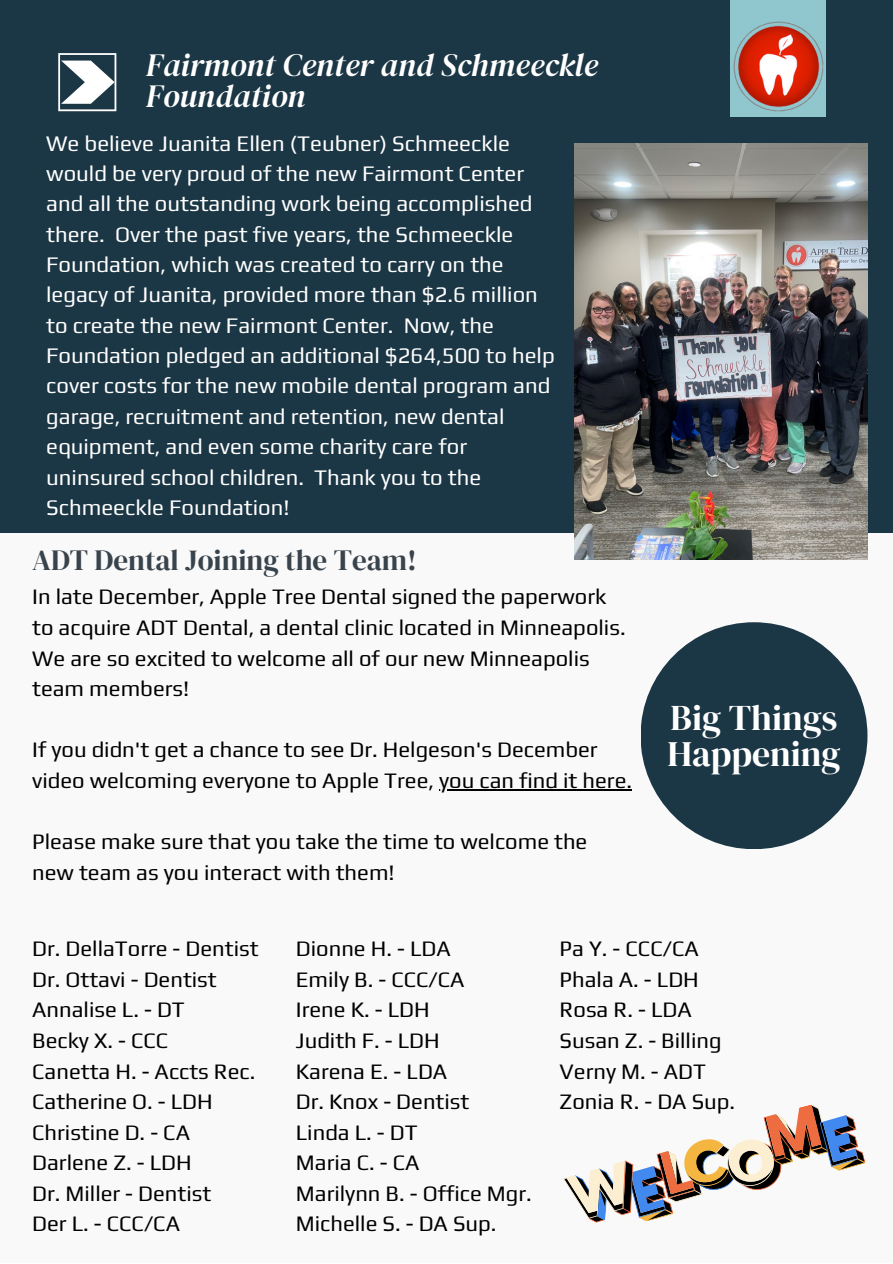
<style>
.page{position:relative;width:893px;height:1264px;background:#fff}
.page>*{position:absolute;margin:0;border:0;box-sizing:border-box;transform-origin:0 0}
.t1{font:35.85px/35.5px "DM Serif Display";color:#fff}
.t2{font:italic 32.1px/31.5px "DM Serif Display";color:#fff}
.t3{font:29.1px "DM Serif Display";color:#39434c}
.t4{font:22.05px/30.6px "Play";color:#000}
.t5{font:22.05px/30.3px "Play";color:#fff}
</style>
<div class="page">
<div style="left:0;top:0;width:892px;height:1262px;background:#f9f9f9"></div>
<div style="left:0;top:0;width:892px;height:533px;background:#1b3644"></div>
<div style="left:730px;top:0;width:96px;height:117px;background:#90c7cf"></div>
<svg style="left:58px;top:53px;width:58px;height:58px"></svg>
<div style="left:640px;top:622px;width:227px;height:227px;background:#1b3644;border-radius:50%"></div>
<img style="left:733px;top:21px;width:90px;height:90px">
<svg style="left:563px;top:1104px;width:303px;height:119px"></svg>
<img style="left:574px;top:143px;width:293px;height:416px">
<hr style="left:439px;top:789px;width:193px;height:1px;background:#000">
<h2 class="t2" style="left:146px;top:49px;width:453px">Fairmont Center and Schmeeckle<br>Foundation</h2>
<p class="t5" style="left:46px;top:127px;width:510px">We believe Juanita Ellen (Teubner) Schmeeckle would be very proud of the new Fairmont Center and all the outstanding work being accomplished there. Over the past five years, the Schmeeckle Foundation, which was created to carry on the legacy of Juanita, provided more than $2.6 million to create the new Fairmont Center. Now, the Foundation pledged an additional $264,500 to help cover costs for the new mobile dental program and garage, recruitment and retention, new dental equipment, and even some charity care for uninsured school children. Thank you to the Schmeeckle Foundation!</p>
<h3 class="t3" style="left:32px;top:539px;width:386px">ADT Dental Joining the Team!</h3>
<p class="t4" style="left:32px;top:581px;width:595px">In late December, Apple Tree Dental signed the paperwork to acquire ADT Dental, a dental clinic located in Minneapolis.<br>We are so excited to welcome all of our new Minneapolis team members!</p>
<p class="t4" style="left:32px;top:734px;width:601px">If you didn't get a chance to see Dr. Helgeson's December video welcoming everyone to Apple Tree, you can find it here.</p>
<p class="t4" style="left:32px;top:825px;width:556px">Please make sure that you take the time to welcome the new team as you interact with them!</p>
<h1 class="t1" style="left:667px;top:699px;width:175px">Big Things<br>Happening</h1>
<p class="t4" style="left:32px;top:933px;width:228px">Dr. DellaTorre - Dentist<br>Dr. Ottavi - Dentist<br>Annalise L. - DT<br>Becky X. - CCC<br>Canetta H. - Accts Rec.<br>Catherine O. - LDH<br>Christine D. - CA<br>Darlene Z. - LDH<br>Dr. Miller - Dentist<br>Der L. - CCC/CA</p>
<p class="t4" style="left:296px;top:933px;width:237px">Dionne H. - LDA<br>Emily B. - CCC/CA<br>Irene K. - LDH<br>Judith F. - LDH<br>Karena E. - LDA<br>Dr. Knox - Dentist<br>Linda L. - DT<br>Maria C. - CA<br>Marilynn B. - Office Mgr.<br>Michelle S. - DA Sup.</p>
<p class="t4" style="left:559px;top:933px;width:177px">Pa Y. - CCC/CA<br>Phala A. - LDH<br>Rosa R. - LDA<br>Susan Z. - Billing<br>Verny M. - ADT<br>Zonia R. - DA Sup.</p>
</div>
